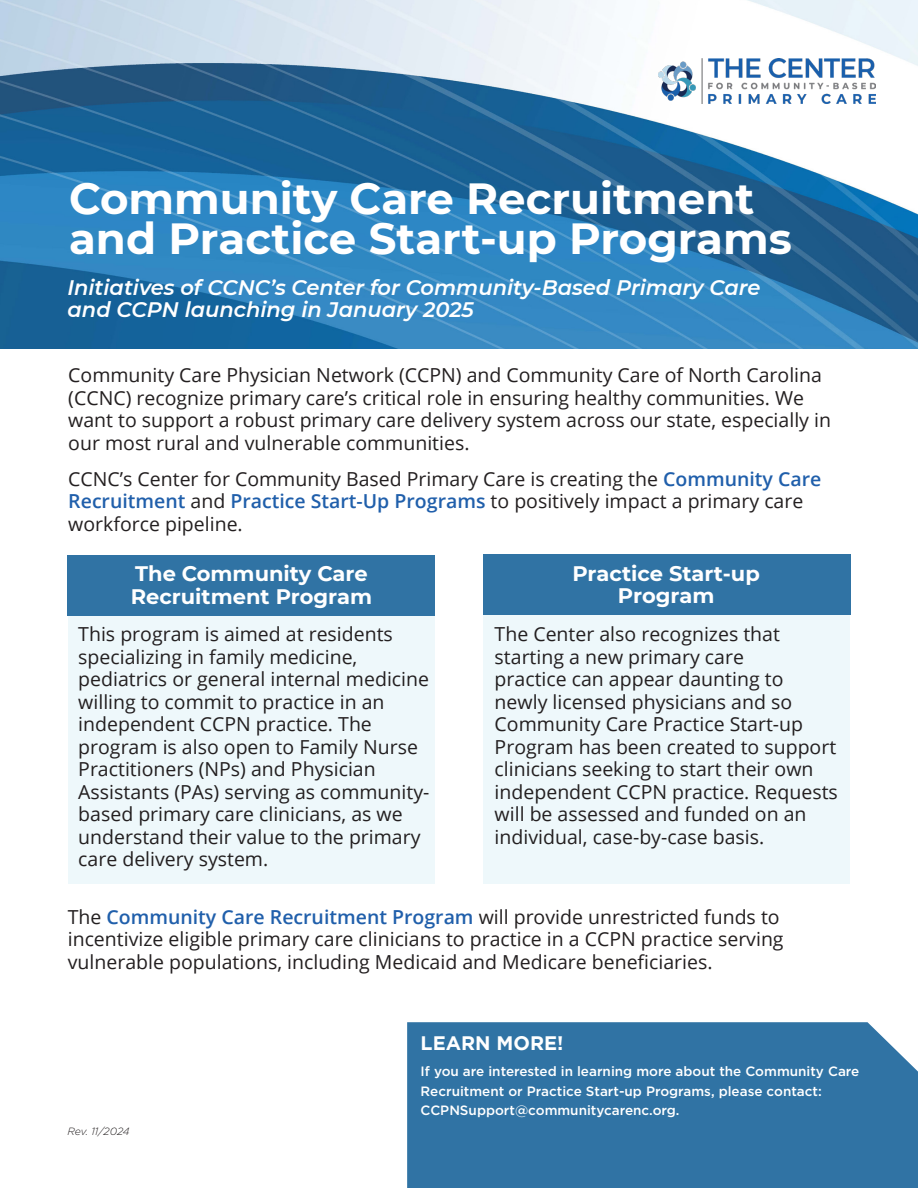
<style>
.page{position:relative;width:918px;height:1188px;background:#fff}
.page>*{position:absolute;margin:0;border:0;box-sizing:border-box;transform-origin:0 0}
.t1{font:700 43.5px/40.5px "Montserrat";color:#fff}
.Pull_out_body{font:italic 600 21px/22.5px "Montserrat";color:#fff}
.Pull_out_body-2{font:700 21px/22.5px "Montserrat";color:#fff}
.Contact_sub{font:700 19.5px "Gotham";color:#fff}
.Sub_sub{font:19.35px/22.5px "Open Sans";color:#231f20}
.Contact{font:500 13.5px/19.5px "Gotham";color:#fff}
.Pull_quote{font:italic 300 10.5px "Gotham";letter-spacing:-.005em;color:#231f20}
.s1{font-weight:600;color:#205fab}
</style>
<div class="page">
<div style="left:484px;top:616px;width:366px;height:268px;background:#eef8fb"></div>
<div style="left:69px;top:614px;width:366px;height:270px;background:#eef8fb"></div>
<div style="left:407px;top:1022px;width:511px;height:166px;background:#3073a4"></div>
<div style="left:68px;top:555px;width:367px;height:61px;background:#3073a4"></div>
<div style="left:483px;top:555px;width:368px;height:60px;background:#3073a4"></div>
<img style="left:0;top:0;width:918px;height:349px">
<img style="left:659px;top:59px;width:217px;height:44px">
<p class="t1" style="left:69px;top:176px;width:724px">Community Care Recruitment and Practice Start-up Programs</p>
<p class="Pull_out_body" style="left:68px;top:275px;width:694px">Initiatives of CCNC’s Center for Community-Based Primary Care and CCPN launching in January 2025</p>
<p class="Sub_sub" style="left:68px;top:363px;width:764px">Community Care Physician Network (CCPN) and Community Care of North Carolina (CCNC) recognize primary care’s critical role in ensuring healthy communities. We want to support a robust primary care delivery system across our state, especially in our most rural and vulnerable communities.</p>
<p class="Sub_sub" style="left:68px;top:467px;width:755px">CCNC’s Center for Community Based Primary Care is creating the <span class="s1">Community Care<br>Recruitment</span> and <span class="s1">Practice Start-Up Programs</span> to positively impact a primary care workforce pipeline.</p>
<p class="Pull_out_body-2" style="left:572px;top:561px;width:189px">Practice Start-up</p>
<p class="Pull_out_body-2" style="left:618px;top:584px;width:98px">Program</p>
<p class="Pull_out_body-2" style="left:131px;top:562px;width:243px">The Community Care<br>Recruitment Program</p>
<p class="Sub_sub" style="left:78px;top:622px;width:353px">This program is aimed at residents specializing in family medicine, pediatrics or general internal medicine willing to commit to practice in an independent CCPN practice. The program is also open to Family Nurse Practitioners (NPs) and Physician Assistants (PAs) serving as community&shy;based primary care clinicians, as we understand their value to the primary care delivery system.</p>
<p class="Sub_sub" style="left:495px;top:622px;width:345px">The Center also recognizes that starting a new primary care<br>practice can appear daunting to newly licensed physicians and so Community Care Practice Start-up Program has been created to support clinicians seeking to start their own independent CCPN practice. Requests will be assessed and funded on an individual, case-by-case basis.</p>
<p class="Sub_sub" style="left:68px;top:905px;width:717px">The <span class="s1">Community Care Recruitment Program</span> will provide unrestricted funds to incentivize eligible primary care clinicians to practice in a CCPN practice serving vulnerable populations, including Medicaid and Medicare beneficiaries.</p>
<p class="Pull_quote" style="left:68px;top:1126px;width:64px">Rev. 11/2024</p>
<p class="Contact_sub" style="left:421px;top:1032px;width:144px">LEARN MORE!</p>
<p class="Contact" style="left:421px;top:1062px;width:440px">If you are interested in learning more about the Community Care<br>Recruitment or Practice Start-up Programs, please contact:<br>CCPNSupport@communitycarenc.org.</p>
</div>
